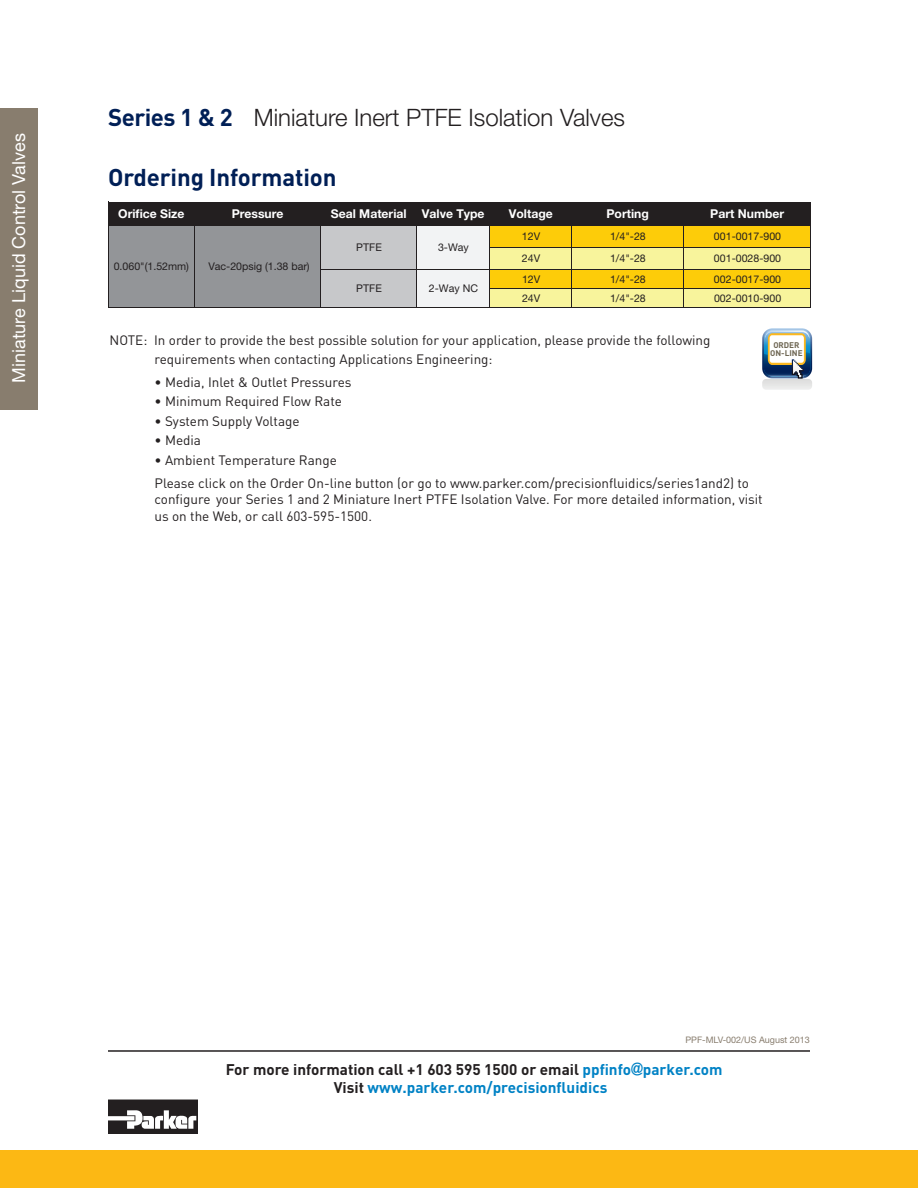
<style>
.page{position:relative;width:918px;height:1188px;background:#fff}
.page>*{position:absolute;margin:0;border:0;box-sizing:border-box;transform-origin:0 0}
.t1{font:300 24px "Helvetica Neue LT Std";color:#231f20}
.t2{font:700 24px "DIN";letter-spacing:-.005em;color:#001f56}
.t3{font:18px "Helvetica Neue LT Std";color:#fff}
.t4{font:700 15.3px/18.3px "DINOT";color:#0082c5;text-align:center}
.t5{font:13.5px/19.5px "DIN";color:#231f20}
.t6{font:700 12.15px "Helvetica Neue LT Std";color:#fff}
.t7{font:10.65px "Helvetica Neue LT Std";color:#231f20}
.t8{font:9px "Helvetica Neue LT Std";color:#887d6e}
.t9{font:700 8.1px/7.8px "DINOT";color:#6f6754;text-align:center}
.s1{font-family:"DINOT";font-weight:700;color:#001f56}
.s2{color:#231f20}
.s3{font-family:"Impact";font-weight:400}
</style>
<div class="page">
<div style="left:0;top:1150px;width:918px;height:38px;background:#fcb814"></div>
<svg style="left:108px;top:1100px;width:90px;height:34px"></svg>
<div style="left:0;top:108px;width:38px;height:301px;background:#887d6e"></div>
<div style="left:108px;top:202px;width:703px;height:24px;background:#231f20"></div>
<div style="left:108px;top:226px;width:213px;height:21px;background:#939598"></div>
<div style="left:321px;top:226px;width:95px;height:21px;background:#c7c8ca"></div>
<div style="left:416px;top:226px;width:74px;height:21px;background:#f2f3f4"></div>
<div style="left:490px;top:226px;width:321px;height:21px;background:#fdcc09"></div>
<div style="left:108px;top:247px;width:213px;height:22px;background:#939598"></div>
<div style="left:321px;top:247px;width:95px;height:22px;background:#c7c8ca"></div>
<div style="left:416px;top:247px;width:74px;height:22px;background:#f2f3f4"></div>
<div style="left:490px;top:247px;width:321px;height:22px;background:#f8f49c"></div>
<div style="left:108px;top:269px;width:213px;height:20px;background:#939598"></div>
<div style="left:321px;top:269px;width:95px;height:20px;background:#c7c8ca"></div>
<div style="left:416px;top:269px;width:74px;height:20px;background:#f2f3f4"></div>
<div style="left:490px;top:269px;width:321px;height:20px;background:#fdcc09"></div>
<div style="left:108px;top:288px;width:213px;height:20px;background:#939598"></div>
<div style="left:321px;top:288px;width:95px;height:20px;background:#c7c8ca"></div>
<div style="left:416px;top:288px;width:74px;height:20px;background:#f2f3f4"></div>
<div style="left:490px;top:288px;width:321px;height:20px;background:#f8f49c"></div>
<hr style="left:108px;top:202px;width:1px;height:106px;background:#231f20">
<hr style="left:194px;top:203px;width:1px;height:105px;background:#231f20">
<hr style="left:321px;top:203px;width:1px;height:105px;background:#231f20">
<hr style="left:416px;top:203px;width:1px;height:105px;background:#231f20">
<hr style="left:490px;top:203px;width:1px;height:105px;background:#231f20">
<hr style="left:571px;top:203px;width:1px;height:105px;background:#231f20">
<hr style="left:683px;top:203px;width:1px;height:105px;background:#231f20">
<hr style="left:810px;top:203px;width:1px;height:105px;background:#231f20">
<hr style="left:490px;top:247px;width:321px;height:1px;background:#231f20">
<hr style="left:321px;top:269px;width:490px;height:1px;background:#231f20">
<hr style="left:490px;top:288px;width:321px;height:1px;background:#231f20">
<hr style="left:109px;top:307px;width:702px;height:1px;background:#231f20">
<hr style="left:108px;top:1050px;width:702px;height:2px;background:#231f20">
<svg style="left:762px;top:328px;width:50px;height:62px"></svg>
<h2 class="t3" style="left:8px;top:383px;width:251px;rotate:-90deg">Miniature Liquid Control Valves</h2>
<h1 class="t1" style="left:108px;top:103px;width:519px"><span class="s1">Series 1 &amp; 2</span> Miniature Inert PTFE Isolation Valves</h1>
<h1 class="t2" style="left:108px;top:162px;width:230px">Ordering Information</h1>
<p class="t6" style="left:118px;top:207px;width:68px">Orifice Size</p>
<p class="t6" style="left:232px;top:207px;width:53px">Pressure</p>
<p class="t6" style="left:331px;top:207px;width:155px">Seal Material Valve Type</p>
<p class="t6" style="left:509px;top:207px;width:45px">Voltage</p>
<p class="t6" style="left:606px;top:207px;width:44px">Porting</p>
<p class="t6" style="left:710px;top:207px;width:75px">Part Number</p>
<p class="t7" style="left:522px;top:230px;width:20px">12V</p>
<p class="t7" style="left:610px;top:230px;width:37px">1/4"-28</p>
<p class="t7" style="left:714px;top:230px;width:69px">001-0017-900</p>
<p class="t7" style="left:522px;top:252px;width:20px">24V</p>
<p class="t7" style="left:610px;top:252px;width:37px">1/4"-28</p>
<p class="t7" style="left:714px;top:252px;width:69px">001-0028-900</p>
<p class="t7" style="left:522px;top:273px;width:20px">12V</p>
<p class="t7" style="left:610px;top:273px;width:37px">1/4"-28</p>
<p class="t7" style="left:714px;top:273px;width:69px">002-0017-900</p>
<p class="t7" style="left:522px;top:292px;width:20px">24V</p>
<p class="t7" style="left:610px;top:292px;width:37px">1/4"-28</p>
<p class="t7" style="left:714px;top:292px;width:69px">002-0010-900</p>
<p class="t7" style="left:356px;top:241px;width:27px">PTFE</p>
<p class="t7" style="left:438px;top:241px;width:32px">3-Way</p>
<p class="t7" style="left:356px;top:282px;width:27px">PTFE</p>
<p class="t7" style="left:429px;top:282px;width:51px">2-Way NC</p>
<p class="t7" style="left:114px;top:260px;width:77px">0.060"(1.52mm)</p>
<p class="t7" style="left:208px;top:260px;width:103px">Vac-20psig (1.38 bar)</p>
<p class="t5" style="left:154px;top:330px;width:558px;text-indent:-45px">NOTE: In order to provide the best possible solution for your application, please provide the following requirements when contacting Applications Engineering:</p>
<p class="t5" style="left:154px;top:372px;width:199px">• Media, Inlet &amp; Outlet Pressures</p>
<p class="t5" style="left:154px;top:392px;width:189px">• Minimum Required Flow Rate</p>
<p class="t5" style="left:154px;top:411px;width:147px">• System Supply Voltage</p>
<p class="t5" style="left:154px;top:431px;width:48px">• Media</p>
<p class="t5" style="left:154px;top:448px;width:596px;line-height:22.8px">• Ambient Temperature Range<br>Please click on the Order On-line button (or go to www.parker.com/precisionfluidics/series1and2) to</p>
<p class="t5" style="left:154px;top:491px;width:610px;line-height:16.5px">configure your Series 1 and 2 Miniature Inert PTFE Isolation Valve. For more detailed information, visit us on the Web, or call 603-595-1500.</p>
<p class="t9" style="left:770px;top:341px;width:34px">ORDER<br>ON-LINE</p>
<p class="t8" style="left:685px;top:1035px;width:126px">PPF-MLV-002/US August 2013</p>
<p class="t4" style="left:226px;top:1060px;width:498px"><span class="s2">For more information call +1 603 595 1500 or email</span> ppfinfo<span class="s3">@</span>parker.com<br><span class="s2">Visit</span> www.parker.com/precisionfluidics</p>
</div>
